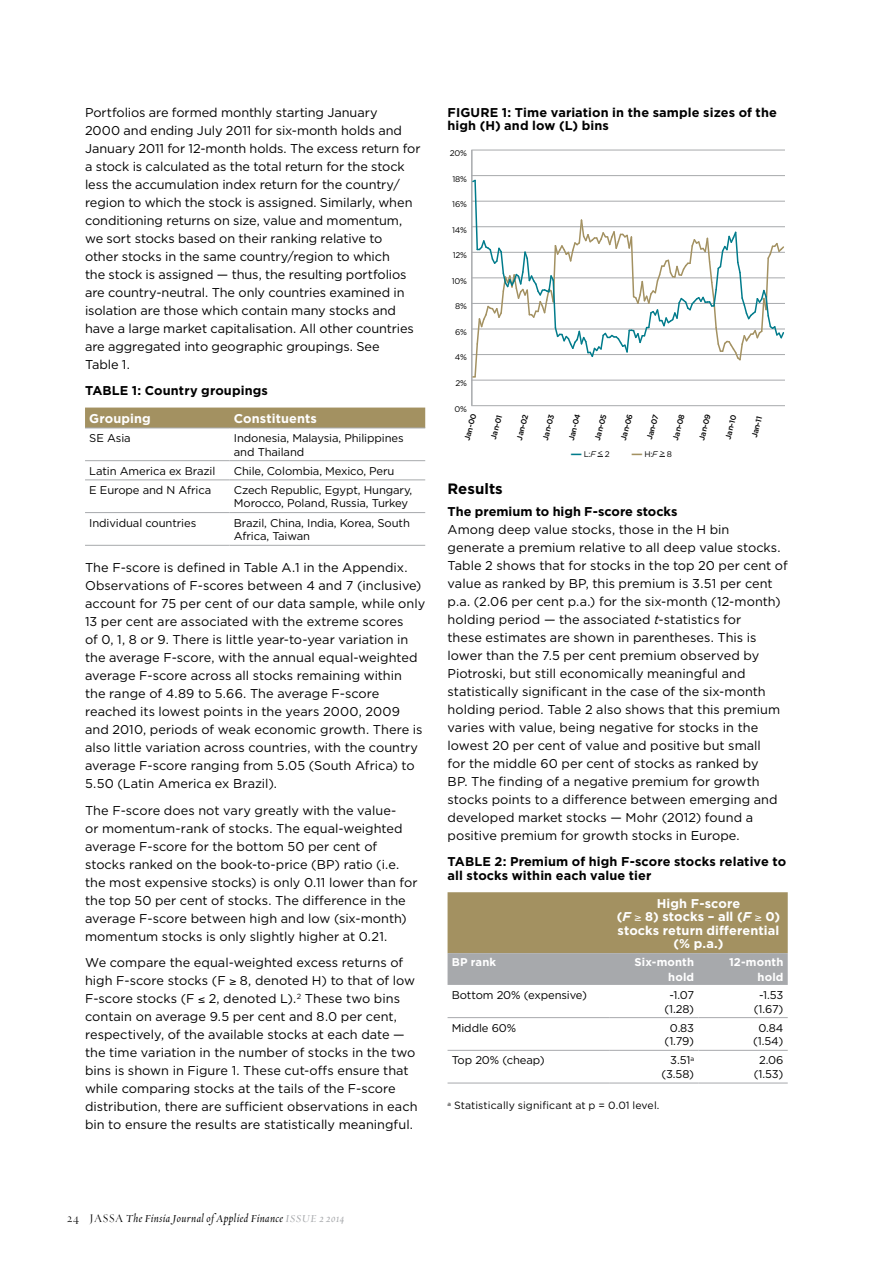
<style>
.page{position:relative;width:893px;height:1263px;background:#fff}
.page>*{position:absolute;margin:0;border:0;box-sizing:border-box;transform-origin:0 0}
.t1{font:700 15px "Gotham";color:#000}
.t2{font:12.75px/18px "Gotham";color:#000}
.t3{font:700 12.75px/13.5px "Gotham";letter-spacing:.005em;color:#000}
.t4{font:700 12.75px/13.5px "Gotham";letter-spacing:.01em;color:#fff;text-align:center}
.t5{font:italic 12px "Requiem Display";letter-spacing:.035em;color:#000}
.t6{font:11.25px/13.5px "Gotham";letter-spacing:-.01em;color:#000;text-align:center}
.t7{font:700 11.25px/14.2px "Gotham";letter-spacing:.015em;color:#fff;text-align:right}
.t8{font:10.5px "Gotham";letter-spacing:.005em;color:#000}
.t9{font:8.25px "Gotham";letter-spacing:-.03em;color:#010101}
.t10{font:500 7.8px "Gotham";color:#010101}
.s1{font-weight:900;color:#007b8b}
.s2{font-style:italic}
.s3{font-weight:900;color:#a39161}
.s4{font-family:"Requiem Fine";font-style:normal}
.s5{color:#a7a9ac}
</style>
<div class="page">
<hr style="left:471px;top:150px;width:2px;height:256px;background:#a7a9ac">
<hr style="left:472px;top:405px;width:312px;height:1px;background:#a7a9ac">
<hr style="left:472px;top:380px;width:312px;height:1px;background:#a7a9ac">
<hr style="left:472px;top:175px;width:312px;height:1px;background:#a7a9ac">
<hr style="left:472px;top:150px;width:312px;height:1px;background:#a7a9ac">
<svg style="left:472px;top:178px;width:313px;height:200px"></svg>
<svg style="left:448px;top:892px;width:340px;height:93px;background:#a4997b"></svg>
<hr style="left:448px;top:1017px;width:161px;height:1px;background:#a7a9ac">
<hr style="left:609px;top:1017px;width:89px;height:1px;background:#a7a9ac">
<hr style="left:698px;top:1017px;width:90px;height:1px;background:#a7a9ac">
<hr style="left:448px;top:1050px;width:161px;height:1px;background:#a7a9ac">
<hr style="left:609px;top:1050px;width:89px;height:1px;background:#a7a9ac">
<hr style="left:698px;top:1050px;width:90px;height:1px;background:#a7a9ac">
<hr style="left:448px;top:1083px;width:161px;height:1px;background:#a7a9ac">
<hr style="left:609px;top:1083px;width:89px;height:1px;background:#a7a9ac">
<hr style="left:698px;top:1083px;width:90px;height:1px;background:#a7a9ac">
<div style="left:85px;top:408px;width:340px;height:20px;background:#a39161"></div>
<hr style="left:85px;top:460px;width:145px;height:1px;background:#a7a9ac">
<hr style="left:230px;top:460px;width:195px;height:1px;background:#a7a9ac">
<hr style="left:85px;top:480px;width:145px;height:1px;background:#a7a9ac">
<hr style="left:230px;top:480px;width:195px;height:1px;background:#a7a9ac">
<hr style="left:85px;top:512px;width:145px;height:1px;background:#a7a9ac">
<hr style="left:230px;top:512px;width:195px;height:1px;background:#a7a9ac">
<hr style="left:85px;top:545px;width:145px;height:1px;background:#a7a9ac">
<hr style="left:230px;top:545px;width:195px;height:1px;background:#a7a9ac">
<hr style="left:85px;top:428px;width:145px;height:1px;background:#a7a9ac">
<hr style="left:230px;top:428px;width:195px;height:1px;background:#a7a9ac">
<p class="t2" style="left:85px;top:103px;width:337px">Portfolios are formed monthly starting January<br>2000 and ending July 2011 for six-month holds and January 2011 for 12-month holds. The excess return for a stock is calculated as the total return for the stock less the accumulation index return for the country/ region to which the stock is assigned. Similarly, when conditioning returns on size, value and momentum, we sort stocks based on their ranking relative to<br>other stocks in the same country/region to which<br>the stock is assigned — thus, the resulting portfolios are country-neutral. The only countries examined in isolation are those which contain many stocks and have a large market capitalisation. All other countries are aggregated into geographic groupings. See<br>Table 1.</p>
<p class="t3" style="left:85px;top:383px;width:184px">TABLE 1: Country groupings</p>
<p class="t4" style="left:89px;top:411px;width:63px">Grouping</p>
<p class="t4" style="left:234px;top:411px;width:85px">Constituents</p>
<p class="t6" style="left:89px;top:431px;width:43px">SE Asia</p>
<p class="t6" style="left:234px;top:431px;width:171px;text-align:left">Indonesia, Malaysia, Philippines and Thailand</p>
<p class="t6" style="left:89px;top:464px;width:128px">Latin America ex Brazil</p>
<p class="t6" style="left:234px;top:464px;width:162px">Chile, Colombia, Mexico, Peru</p>
<p class="t6" style="left:89px;top:483px;width:124px">E Europe and N Africa</p>
<p class="t6" style="left:234px;top:483px;width:180px;text-align:left">Czech Republic, Egypt, Hungary,<br>Morocco, Poland, Russia, Turkey</p>
<p class="t6" style="left:89px;top:516px;width:109px">Individual countries</p>
<p class="t6" style="left:234px;top:516px;width:178px;text-align:left">Brazil, China, India, Korea, South<br>Africa, Taiwan</p>
<p class="t2" style="left:85px;top:558px;width:342px">The F-score is defined in Table A.1 in the Appendix.<br>Observations of F-scores between 4 and 7 (inclusive) account for 75 per cent of our data sample, while only 13 per cent are associated with the extreme scores<br>of 0, 1, 8 or 9. There is little year-to-year variation in the average F-score, with the annual equal-weighted average F-score across all stocks remaining within the range of 4.89 to 5.66. The average F-score reached its lowest points in the years 2000, 2009 and 2010, periods of weak economic growth. There is also little variation across countries, with the country average F-score ranging from 5.05 (South Africa) to 5.50 (Latin America ex Brazil).</p>
<p class="t2" style="left:85px;top:801px;width:334px">The F-score does not vary greatly with the value-<br>or momentum-rank of stocks. The equal-weighted average F-score for the bottom 50 per cent of stocks ranked on the book-to-price (BP) ratio (i.e. the most expensive stocks) is only 0.11 lower than for the top 50 per cent of stocks. The difference in the average F-score between high and low (six-month) momentum stocks is only slightly higher at 0.21.</p>
<p class="t2" style="left:85px;top:953px;width:334px">We compare the equal-weighted excess returns of high F-score stocks (F ≥ 8, denoted H) to that of low F-score stocks (F ≤ 2, denoted L).<sup>2</sup> These two bins contain on average 9.5 per cent and 8.0 per cent, respectively, of the available stocks at each date — the time variation in the number of stocks in the two bins is shown in Figure 1. These cut-offs ensure that while comparing stocks at the tails of the F-score distribution, there are sufficient observations in each bin to ensure the results are statistically meaningful.</p>
<p class="t3" style="left:448px;top:105px;width:331px">FIGURE 1: Time variation in the sample sizes of the high (H) and low (L) bins</p>
<p class="t9" style="left:450px;top:148px;width:19px">20%</p>
<p class="t9" style="left:452px;top:173px;width:16px">18%</p>
<p class="t9" style="left:452px;top:199px;width:16px">16%</p>
<p class="t9" style="left:452px;top:224px;width:16px">14%</p>
<p class="t9" style="left:453px;top:250px;width:16px">12%</p>
<p class="t9" style="left:452px;top:276px;width:17px">10%</p>
<p class="t9" style="left:455px;top:301px;width:13px">8%</p>
<p class="t9" style="left:455px;top:327px;width:13px">6%</p>
<p class="t9" style="left:455px;top:352px;width:14px">4%</p>
<p class="t9" style="left:455px;top:378px;width:13px">2%</p>
<p class="t9" style="left:454px;top:403px;width:14px">0%</p>
<p class="t10" style="left:462px;top:439px;width:29px;rotate:-75deg">Jan-00</p>
<p class="t10" style="left:488px;top:438px;width:26px;rotate:-75deg">Jan-01</p>
<p class="t10" style="left:514px;top:438px;width:28px;rotate:-75deg">Jan-02</p>
<p class="t10" style="left:540px;top:438px;width:28px;rotate:-75deg">Jan-03</p>
<p class="t10" style="left:566px;top:439px;width:28px;rotate:-75deg">Jan-04</p>
<p class="t10" style="left:592px;top:438px;width:28px;rotate:-75deg">Jan-05</p>
<p class="t10" style="left:618px;top:439px;width:28px;rotate:-75deg">Jan-06</p>
<p class="t10" style="left:644px;top:438px;width:28px;rotate:-75deg">Jan-07</p>
<p class="t10" style="left:670px;top:439px;width:28px;rotate:-75deg">Jan-08</p>
<p class="t10" style="left:696px;top:439px;width:28px;rotate:-75deg">Jan-09</p>
<p class="t9" style="left:571px;top:448px;width:41px"><span class="s1">—</span> L:<span class="s2">F</span> &lt; 2</p>
<p class="t9" style="left:631px;top:448px;width:42px"><span class="s3">—</span>H:<span class="s2">F</span> &gt; 8</p>
<p class="t1" style="left:448px;top:478px;width:57px">Results</p>
<p class="t3" style="left:448px;top:504px;width:231px">The premium to high F-score stocks</p>
<p class="t2" style="left:448px;top:520px;width:342px">Among deep value stocks, those in the H bin generate a premium relative to all deep value stocks.<br>Table 2 shows that for stocks in the top 20 per cent of value as ranked by BP, this premium is 3.51 per cent p.a. (2.06 per cent p.a.) for the six-month (12-month) holding period — the associated <span class="s2">t</span>-statistics for<br>these estimates are shown in parentheses. This is lower than the 7.5 per cent premium observed by Piotroski, but still economically meaningful and statistically significant in the case of the six-month holding period. Table 2 also shows that this premium varies with value, being negative for stocks in the lowest 20 per cent of value and positive but small<br>for the middle 60 per cent of stocks as ranked by<br>BP. The finding of a negative premium for growth stocks points to a difference between emerging and developed market stocks — Mohr (2012) found a positive premium for growth stocks in Europe.</p>
<p class="t3" style="left:448px;top:855px;width:340px">TABLE 2: Premium of high F-score stocks relative to all stocks within each value tier</p>
<p class="t4" style="left:617px;top:896px;width:165px">High F-score<br>(<span class="s2">F</span> ≥ 8) stocks – all (<span class="s2">F</span> ≥ 0) stocks return differential (% p.a.)</p>
<p class="t7" style="left:452px;top:955px;width:46px">BP rank</p>
<p class="t7" style="left:635px;top:955px;width:61px">Six-month hold</p>
<p class="t7" style="left:729px;top:955px;width:56px">12-month hold</p>
<p class="t6" style="left:452px;top:988px;width:137px">Bottom 20% (expensive)</p>
<p class="t6" style="left:664px;top:988px;width:31px">-1.07 (1.28)</p>
<p class="t6" style="left:754px;top:988px;width:31px">-1.53 (1.67)</p>
<p class="t6" style="left:452px;top:1021px;width:66px">Middle 60%</p>
<p class="t6" style="left:665px;top:1021px;width:31px">0.83 (1.79)</p>
<p class="t6" style="left:753px;top:1021px;width:32px">0.84 (1.54)</p>
<p class="t6" style="left:452px;top:1053px;width:95px">Top 20% (cheap)</p>
<p class="t6" style="left:661px;top:1053px;width:34px;text-align:right">3.51<sup>a </sup>(3.58)</p>
<p class="t6" style="left:754px;top:1053px;width:31px">2.06 (1.53)</p>
<p class="t8" style="left:448px;top:1099px;width:213px"><sup>a</sup> Statistically significant at p = 0.01 level.</p>
<p class="t10" style="left:723px;top:438px;width:26px;rotate:-75deg">Jan-10</p>
<p class="t10" style="left:749px;top:436px;width:23px;rotate:-75deg">Jan-11</p>
<p class="t5" style="left:67px;top:1211px;width:279px"><span class="s4">24 JASSA</span> The Finsia Journal of Applied Finance <span class="s5">ISSUE 2 2014</span></p>
</div>
